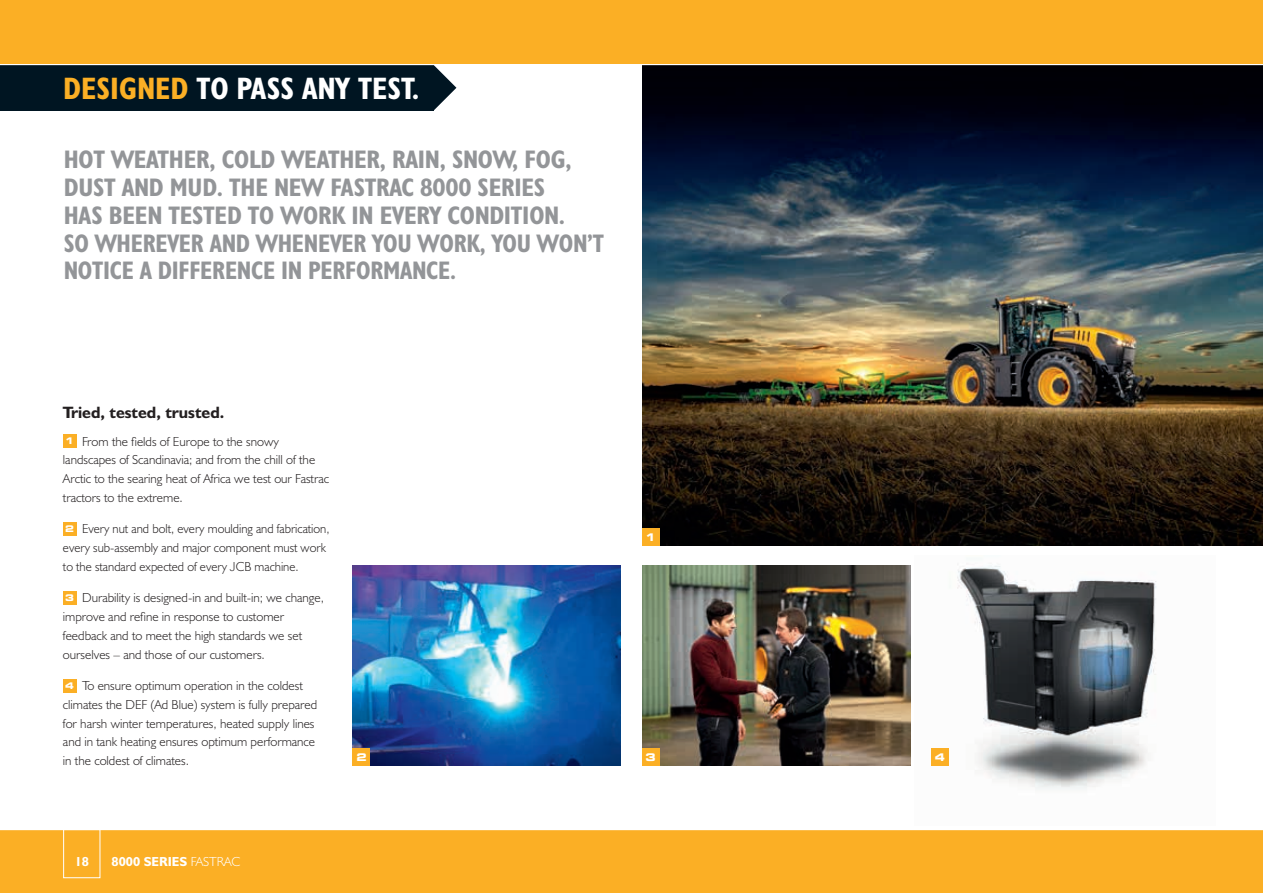
<style>
.page{position:relative;width:1263px;height:893px;background:#fff}
.page>*{position:absolute;margin:0;border:0;box-sizing:border-box;transform-origin:0 0}
.t1{font:31.2px "JCB Bold Condensed";color:#fff}
.t2{font:25.5px/27.8px "JCB Bold Condensed";letter-spacing:-.01em;color:#939598}
.t3{font:16.5px "JCB Bold";color:#231f20}
.t4{font:13.2px/18.8px "JCB Light";color:#231f20}
.t5{font:13.2px "JCB Bold";color:#fff}
.t6{font:700 expanded 10.5px "Square 721 BT";color:#fff}
.s1{color:#fbaf25}
.s2{font-family:"Square 721 BT";font-weight:700;font-stretch:expanded;font-size:9.15px;color:#fff}
.s3{font-family:"JCB Light"}
</style>
<div class="page">
<svg style="left:434px;top:65px;width:22px;height:45px"></svg>
<div style="left:0;top:54px;width:434px;height:57px;background:#001522"></div>
<img style="left:642px;top:65px;width:621px;height:480px">
<div style="left:0;top:829px;width:1263px;height:64px;background:#fbaf25"></div>
<hr style="left:0;top:829px;width:1263px;height:1px;background:#fff">
<img style="left:642px;top:566px;width:268px;height:199px">
<hr style="left:0;top:64px;width:1263px;height:1px;background:#fff">
<div style="left:63px;top:829px;width:37px;height:49px;border:1px solid #fff"></div>
<div style="left:63px;top:434px;width:13px;height:14px;background:#fbaf25"></div>
<div style="left:63px;top:522px;width:13px;height:13px;background:#fbaf25"></div>
<div style="left:63px;top:591px;width:13px;height:13px;background:#fbaf25"></div>
<div style="left:63px;top:679px;width:13px;height:13px;background:#fbaf25"></div>
<img style="left:353px;top:566px;width:268px;height:199px">
<img style="left:931px;top:564px;width:226px;height:225px">
<div style="left:0;top:0;width:1263px;height:64px;background:#fbaf25"></div>
<div style="left:642px;top:528px;width:17px;height:17px;background:#fbaf25"></div>
<div style="left:931px;top:748px;width:17px;height:17px;background:#fbaf25"></div>
<div style="left:642px;top:748px;width:17px;height:17px;background:#fbaf25"></div>
<div style="left:353px;top:748px;width:17px;height:17px;background:#fbaf25"></div>
<h1 class="t1" style="left:63px;top:69px;width:358px"><span class="s1">DESIGNED</span> TO PASS ANY TEST.</h1>
<h2 class="t2" style="left:64px;top:145px;width:542px">HOT WEATHER, COLD WEATHER, RAIN, SNOW, FOG, DUST AND MUD. THE NEW FASTRAC 8000 SERIES<br>HAS BEEN TESTED TO WORK IN EVERY CONDITION.<br>SO WHEREVER AND WHENEVER YOU WORK, YOU WON’T NOTICE A DIFFERENCE IN PERFORMANCE.</h2>
<p class="t3" style="left:63px;top:402px;width:163px">Tried, tested, trusted.</p>
<p class="t4" style="left:63px;top:432px;width:268px"><span class="s2">1</span> From the fields of Europe to the snowy landscapes of Scandinavia; and from the chill of the Arctic to the searing heat of Africa we test our Fastrac tractors to the extreme.</p>
<p class="t4" style="left:63px;top:519px;width:268px"><span class="s2">2</span> Every nut and bolt, every moulding and fabrication, every sub-assembly and major component must work to the standard expected of every JCB machine.</p>
<p class="t4" style="left:63px;top:588px;width:263px"><span class="s2">3</span> Durability is designed-in and built-in; we change, improve and refine in response to customer feedback and to meet the high standards we set ourselves – and those of our customers.</p>
<p class="t4" style="left:63px;top:676px;width:256px"><span class="s2">4</span> To ensure optimum operation in the coldest climates the DEF (Ad Blue) system is fully prepared for harsh winter temperatures, heated supply lines and in tank heating ensures optimum performance in the coldest of climates.</p>
<p class="t6" style="left:645px;top:531px;width:12px">1</p>
<p class="t6" style="left:356px;top:751px;width:12px">2</p>
<p class="t6" style="left:645px;top:751px;width:12px">3</p>
<p class="t6" style="left:935px;top:751px;width:12px">4</p>
<p class="t5" style="left:75px;top:853px;width:16px">18</p>
<p class="t5" style="left:112px;top:853px;width:130px">8000 SERIES <span class="s3">FASTRAC</span></p>
</div>
